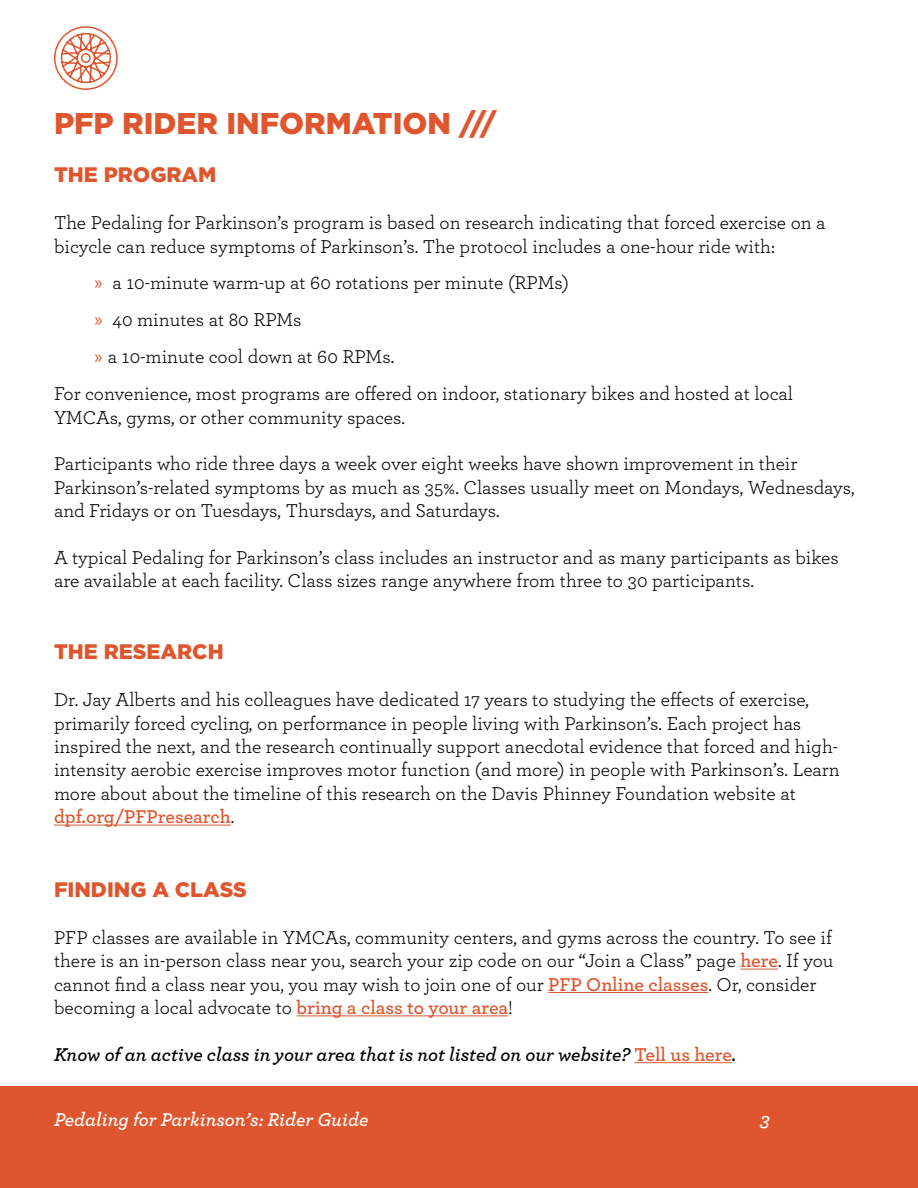
<style>
.page{position:relative;width:918px;height:1188px;background:#fff}
.page>*{position:absolute;margin:0;border:0;box-sizing:border-box;transform-origin:0 0}
.t1{font:900 30px "Gotham";color:#df562e}
.t2{font:900 21px "Gotham";color:#df562e}
.t3{font:19.5px/23.4px "Archer";color:#000}
.t4{font:italic 600 19.5px "Archer";color:#000}
.t5{font:italic 600 19.5px "Archer";color:#fff}
.s1{font-family:"Myriad Pro";color:#df562e}
.s2{font-weight:600;color:#df562e}
.s3{font-style:normal;color:#df562e}
</style>
<div class="page">
<div style="left:0;top:1086px;width:918px;height:102px;background:#df562e"></div>
<hr style="left:54px;top:825px;width:177px;height:1px;background:#df562e">
<hr style="left:741px;top:969px;width:37px;height:1px;background:#df562e">
<hr style="left:548px;top:992px;width:160px;height:1px;background:#df562e">
<hr style="left:297px;top:1015px;width:211px;height:1px;background:#df562e">
<hr style="left:634px;top:1062px;width:98px;height:1px;background:#df562e">
<svg style="left:54px;top:26px;width:64px;height:64px"></svg>
<h1 class="t1" style="left:54px;top:102px;width:444px">PFP RIDER INFORMATION ///</h1>
<p class="t2" style="left:54px;top:160px;width:164px">THE PROGRAM</p>
<p class="t3" style="left:54px;top:210px;width:773px">The Pedaling for Parkinson’s program is based on research indicating that forced exercise on a bicycle can reduce symptoms of Parkinson’s. The protocol includes a one-hour ride with:</p>
<p class="t3" style="left:95px;top:270px;width:476px"><span class="s1">»</span> a 10-minute warm-up at 60 rotations per minute (RPMs)</p>
<p class="t3" style="left:95px;top:307px;width:209px"><span class="s1">»</span> 40 minutes at 80 RPMs</p>
<p class="t3" style="left:95px;top:344px;width:301px"><span class="s1">»</span> a 10-minute cool down at 60 RPMs.</p>
<p class="t3" style="left:54px;top:381px;width:741px">For convenience, most programs are offered on indoor, stationary bikes and hosted at local</p>
<p class="t3" style="left:54px;top:404px;width:353px">YMCAs, gyms, or other community spaces.</p>
<p class="t3" style="left:54px;top:451px;width:802px">Participants who ride three days a week over eight weeks have shown improvement in their<br>Parkinson’s-related symptoms by as much as 35%. Classes usually meet on Mondays, Wednesdays, and Fridays or on Tuesdays, Thursdays, and Saturdays.</p>
<p class="t3" style="left:54px;top:545px;width:786px">A typical Pedaling for Parkinson’s class includes an instructor and as many participants as bikes are available at each facility. Class sizes range anywhere from three to 30 participants.</p>
<p class="t2" style="left:54px;top:637px;width:171px">THE RESEARCH</p>
<p class="t3" style="left:54px;top:687px;width:787px">Dr. Jay Alberts and his colleagues have dedicated 17 years to studying the effects of exercise, primarily forced cycling, on performance in people living with Parkinson’s. Each project has inspired the next, and the research continually support anecdotal evidence that forced and high&shy;intensity aerobic exercise improves motor function (and more) in people with Parkinson’s. Learn more about about the timeline of this research on the Davis Phinney Foundation website at <span class="s2">dpf.org/PFPresearch</span>.</p>
<p class="t2" style="left:54px;top:875px;width:194px">FINDING A CLASS</p>
<p class="t3" style="left:54px;top:925px;width:781px">PFP classes are available in YMCAs, community centers, and gyms across the country. To see if there is an in-person class near you, search your zip code on our “Join a Class” page <span class="s2">here</span>. If you cannot find a class near you, you may wish to join one of our <span class="s2">PFP Online classes</span>. Or, consider becoming a local advocate to <span class="s2">bring a class to your area</span>!</p>
<p class="t4" style="left:54px;top:1039px;width:684px">Know of an active class in your area that is not listed on our website? <span class="s3">Tell us here</span>.</p>
<p class="t5" style="left:54px;top:1105px;width:316px">Pedaling for Parkinson’s: Rider Guide</p>
<p class="t5" style="left:760px;top:1105px;width:11px">3</p>
</div>
